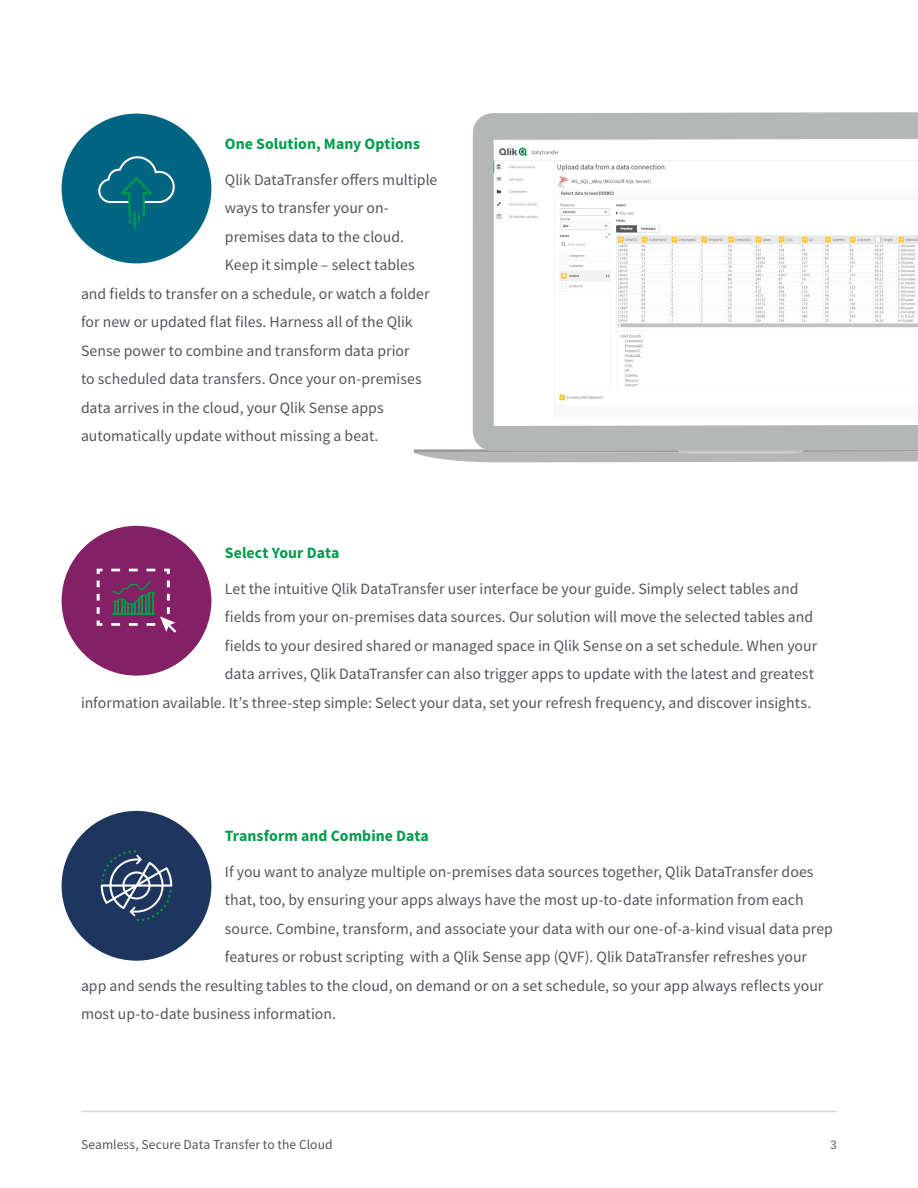
<style>
.page{position:relative;width:918px;height:1188px;background:#fff}
.page>*{position:absolute;margin:0;border:0;box-sizing:border-box;transform-origin:0 0}
.t1{font:15.75px "Source Sans Pro";color:#54565b}
.t2{font:700 15.75px "Source Sans Pro";letter-spacing:.005em;color:#009c4d}
.t3{font:13.5px "Source Sans Pro";letter-spacing:.005em;color:#54565b}
.t4{font:600 13.5px "Source Sans Pro";color:#89878b}
</style>
<div class="page">
<hr style="left:81px;top:1111px;width:756px;height:1px;background:#d6d4d5">
<div style="left:62px;top:114px;width:149px;height:149px;background:#006581;border-radius:50%"></div>
<svg style="left:98px;top:156px;width:77px;height:73px"></svg>
<div style="left:62px;top:526px;width:149px;height:150px;background:#842065;border-radius:50%"></div>
<svg style="left:97px;top:621px;width:5px;height:5px"></svg>
<svg style="left:97px;top:607px;width:3px;height:7px"></svg>
<svg style="left:97px;top:594px;width:3px;height:7px"></svg>
<svg style="left:97px;top:581px;width:3px;height:6px"></svg>
<svg style="left:97px;top:569px;width:5px;height:5px"></svg>
<svg style="left:146px;top:569px;width:9px;height:2px"></svg>
<svg style="left:129px;top:569px;width:9px;height:2px"></svg>
<svg style="left:111px;top:569px;width:9px;height:2px"></svg>
<svg style="left:164px;top:569px;width:6px;height:5px"></svg>
<svg style="left:111px;top:580px;width:65px;height:53px"></svg>
<hr style="left:113px;top:613px;width:42px;height:2px;background:#009945">
<div style="left:62px;top:811px;width:149px;height:150px;background:#1e355e;border-radius:50%"></div>
<svg style="left:101px;top:850px;width:71px;height:72px"></svg>
<svg style="left:414px;top:449px;width:504px;height:14px;background:#bdbebe"></svg>
<svg style="left:473px;top:112px;width:445px;height:339px"></svg>
<p class="t2" style="left:225px;top:134px;width:197px">One Solution, Many Options</p>
<p class="t1" style="left:225px;top:169px;width:214px">Qlik DataTransfer offers multiple</p>
<p class="t1" style="left:225px;top:198px;width:165px">ways to transfer your on-</p>
<p class="t1" style="left:225px;top:226px;width:181px">premises data to the cloud.</p>
<p class="t1" style="left:225px;top:255px;width:191px">Keep it simple – select tables</p>
<p class="t1" style="left:81px;top:284px;width:350px">and fields to transfer on a schedule, or watch a folder</p>
<p class="t1" style="left:81px;top:312px;width:333px">for new or updated flat files. Harness all of the Qlik</p>
<p class="t1" style="left:81px;top:341px;width:330px">Sense power to combine and transform data prior</p>
<p class="t1" style="left:81px;top:369px;width:342px">to scheduled data transfers. Once your on-premises</p>
<p class="t1" style="left:81px;top:398px;width:304px">data arrives in the cloud, your Qlik Sense apps</p>
<p class="t1" style="left:81px;top:426px;width:299px">automatically update without missing a beat.</p>
<p class="t2" style="left:225px;top:543px;width:116px">Select Your Data</p>
<p class="t1" style="left:225px;top:578px;width:575px">Let the intuitive Qlik DataTransfer user interface be your guide. Simply select tables and</p>
<p class="t1" style="left:225px;top:607px;width:590px">fields from your on-premises data sources. Our solution will move the selected tables and</p>
<p class="t1" style="left:225px;top:636px;width:594px">fields to your desired shared or managed space in Qlik Sense on a set schedule. When your</p>
<p class="t1" style="left:225px;top:664px;width:591px">data arrives, Qlik DataTransfer can also trigger apps to update with the latest and greatest</p>
<p class="t1" style="left:81px;top:693px;width:732px">information available. It’s three-step simple: Select your data, set your refresh frequency, and discover insights.</p>
<p class="t2" style="left:225px;top:825px;width:205px">Transform and Combine Data</p>
<p class="t1" style="left:225px;top:861px;width:590px">If you want to analyze multiple on-premises data sources together, Qlik DataTransfer does</p>
<p class="t1" style="left:225px;top:890px;width:580px">that, too, by ensuring your apps always have the most up-to-date information from each</p>
<p class="t1" style="left:225px;top:918px;width:610px">source. Combine, transform, and associate your data with our one-of-a-kind visual data prep</p>
<p class="t1" style="left:225px;top:947px;width:584px">features or robust scripting with a Qlik Sense app (QVF). Qlik DataTransfer refreshes your</p>
<p class="t1" style="left:81px;top:975px;width:744px">app and sends the resulting tables to the cloud, on demand or on a set schedule, so your app always reflects your</p>
<p class="t1" style="left:81px;top:1004px;width:256px">most up-to-date business information.</p>
<p class="t3" style="left:81px;top:1136px;width:253px">Seamless, Secure Data Transfer to the Cloud</p>
<p class="t4" style="left:830px;top:1136px;width:8px">3</p>
</div>
